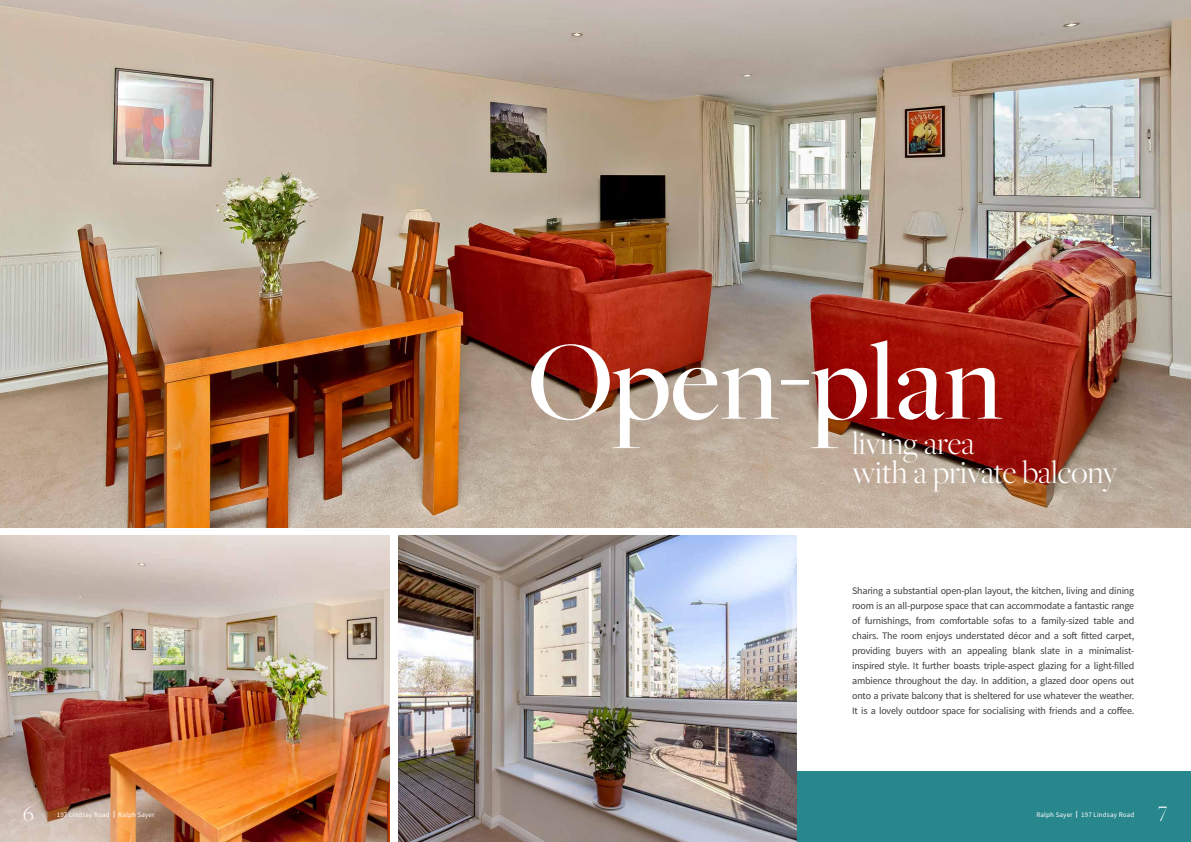
<style>
.page{position:relative;width:1191px;height:842px;background:#fff}
.page>*{position:absolute;margin:0;border:0;box-sizing:border-box;transform-origin:0 0}
.t1{font:500 116.4px "Freight Big Pro";color:#fff}
.t2{font:300 34px/29px "Freight Big Pro";color:#fff}
.t3{font:300 23px "Freight Big Pro";color:#fff}
.t4{font:10px/15px "Source Sans Pro";letter-spacing:-.02em;color:#3c3c3b;text-align:justify}
.t5{font:7px "Source Sans Pro";letter-spacing:.02em;color:#fff}
.s1{font-weight:900}
</style>
<div class="page">
<div style="left:483px;top:771px;width:708px;height:71px;background:#28868d"></div>
<img style="left:0;top:0;width:1191px;height:527px">
<img style="left:0;top:536px;width:390px;height:306px">
<img style="left:398px;top:536px;width:398px;height:306px">
<h1 class="t1" style="left:528px;top:305px;width:476px">Open-plan</h1>
<h2 class="t2" style="left:852px;top:428px;width:267px">living area<br>with a private balcony</h2>
<p class="t4" style="left:852px;top:584px;width:284px">Sharing a substantial open-plan layout, the kitchen, living and dining room is an all-purpose space that can accommodate a fantastic range of furnishings, from comfortable sofas to a family-sized table and chairs. The room enjoys understated décor and a soft fitted carpet, providing buyers with an appealing blank slate in a minimalist&shy;inspired style. It further boasts triple-aspect glazing for a light-filled ambience throughout the day. In addition, a glazed door opens out onto a private balcony that is sheltered for use whatever the weather.<br>It is a lovely outdoor space for socialising with friends and a coffee.</p>
<h3 class="t3" style="left:23px;top:798px;width:12px">6</h3>
<p class="t5" style="left:57px;top:810px;width:99px">197 Lindsay Road <span class="s1">|</span> Ralph Sayer</p>
<p class="t5" style="left:1036px;top:810px;width:99px">Ralph Sayer <span class="s1">|</span> 197 Lindsay Road</p>
<h3 class="t3" style="left:1158px;top:798px;width:11px">7</h3>
</div>
